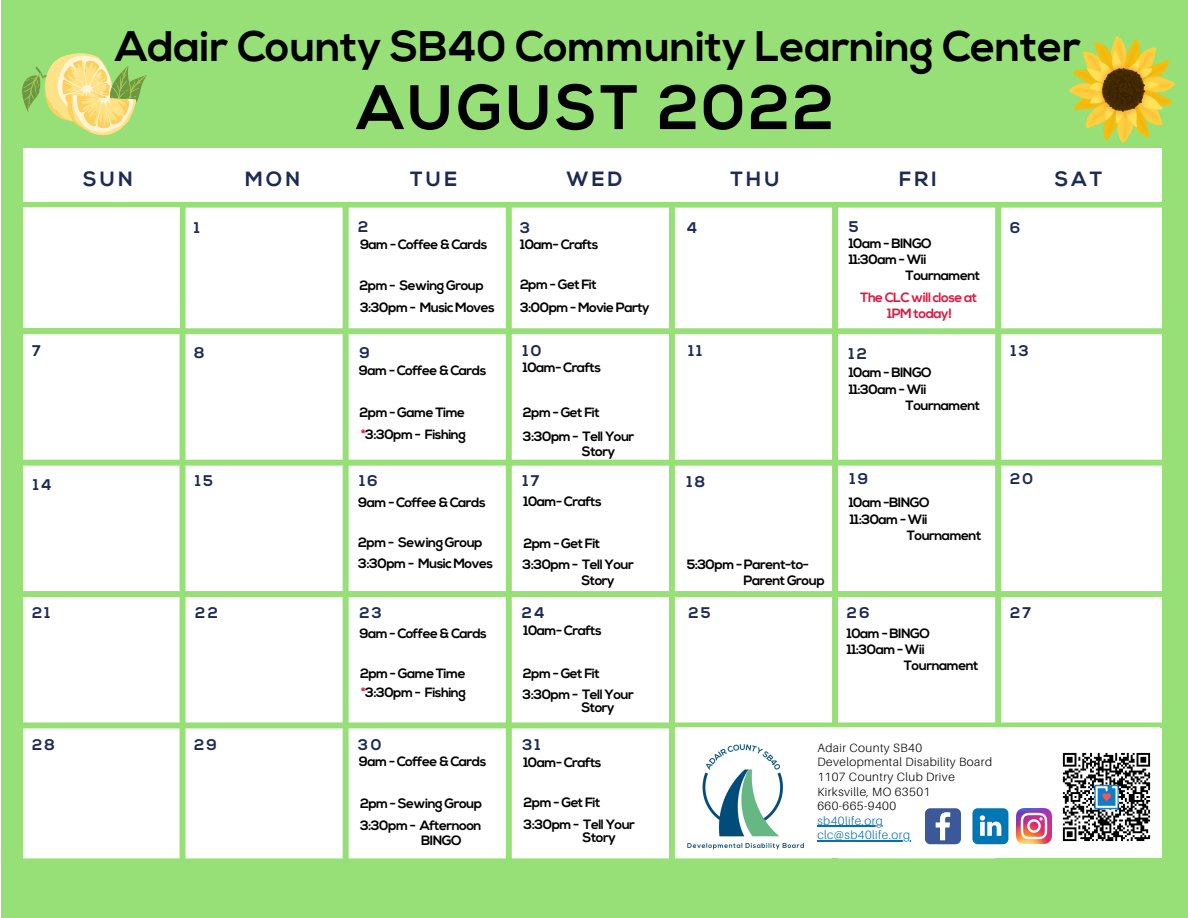
<style>
.page{position:relative;width:1188px;height:918px;background:#fff}
.page>*{position:absolute;margin:0;border:0;box-sizing:border-box;transform-origin:0 0}
.t1{font:700 62.7px "Nexa";letter-spacing:.05em;color:#000}
.t2{font:700 42.75px "Nexa";color:#000}
.t3{font:700 20.55px "Nexa";letter-spacing:.15em;color:#1c2b56}
.t4{font:700 15.45px "Nexa";letter-spacing:.15em;color:#1c2b56}
.t5{font:700 13.5px/15.8px "Nexa";letter-spacing:-.04em;color:#000}
.t6{font:700 13.5px/15.8px "Nexa";letter-spacing:-.04em;color:#e1183f;text-align:center}
.t7{font:300 12px/14.7px "Aileron";letter-spacing:.035em;color:#000}
.t8{font:300 12px/14.7px "Aileron";letter-spacing:.035em;color:#096eb2}
.s1{color:#e1183f}
</style>
<div class="page">
<div style="left:1px;top:0;width:1187px;height:918px;background:#97e078"></div>
<div style="left:24px;top:208px;width:156px;height:120px;background:#fff"></div>
<div style="left:24px;top:334px;width:156px;height:126px;background:#fff"></div>
<div style="left:24px;top:466px;width:156px;height:125px;background:#fff"></div>
<div style="left:24px;top:597px;width:156px;height:125px;background:#fff"></div>
<div style="left:24px;top:728px;width:156px;height:130px;background:#fff"></div>
<div style="left:186px;top:208px;width:157px;height:120px;background:#fff"></div>
<div style="left:186px;top:334px;width:157px;height:126px;background:#fff"></div>
<div style="left:186px;top:466px;width:157px;height:125px;background:#fff"></div>
<div style="left:186px;top:597px;width:157px;height:125px;background:#fff"></div>
<div style="left:186px;top:728px;width:157px;height:130px;background:#fff"></div>
<div style="left:349px;top:208px;width:157px;height:120px;background:#fff"></div>
<div style="left:349px;top:334px;width:157px;height:126px;background:#fff"></div>
<div style="left:349px;top:466px;width:157px;height:125px;background:#fff"></div>
<div style="left:349px;top:597px;width:157px;height:125px;background:#fff"></div>
<div style="left:349px;top:728px;width:157px;height:130px;background:#fff"></div>
<div style="left:512px;top:208px;width:157px;height:120px;background:#fff"></div>
<div style="left:512px;top:334px;width:157px;height:126px;background:#fff"></div>
<div style="left:512px;top:466px;width:157px;height:125px;background:#fff"></div>
<div style="left:512px;top:597px;width:157px;height:125px;background:#fff"></div>
<div style="left:512px;top:728px;width:157px;height:130px;background:#fff"></div>
<div style="left:675px;top:208px;width:157px;height:120px;background:#fff"></div>
<div style="left:675px;top:334px;width:157px;height:126px;background:#fff"></div>
<div style="left:675px;top:466px;width:157px;height:125px;background:#fff"></div>
<div style="left:675px;top:597px;width:157px;height:125px;background:#fff"></div>
<div style="left:838px;top:208px;width:157px;height:120px;background:#fff"></div>
<div style="left:838px;top:334px;width:157px;height:126px;background:#fff"></div>
<div style="left:838px;top:466px;width:157px;height:125px;background:#fff"></div>
<div style="left:838px;top:597px;width:157px;height:125px;background:#fff"></div>
<div style="left:1001px;top:208px;width:160px;height:120px;background:#fff"></div>
<div style="left:1001px;top:334px;width:160px;height:126px;background:#fff"></div>
<div style="left:1001px;top:466px;width:160px;height:125px;background:#fff"></div>
<div style="left:1001px;top:597px;width:160px;height:125px;background:#fff"></div>
<div style="left:24px;top:149px;width:1137px;height:53px;background:#fff"></div>
<div style="left:675px;top:728px;width:485px;height:130px;background:#fff"></div>
<img style="left:688px;top:744px;width:116px;height:106px">
<hr style="left:817px;top:826px;width:66px;height:1px;background:#096eb2">
<hr style="left:817px;top:841px;width:94px;height:1px;background:#096eb2">
<svg style="left:838px;top:808px;width:170px;height:37px"></svg>
<img style="left:1062px;top:752px;width:89px;height:90px">
<img style="left:1017px;top:808px;width:34px;height:35px">
<svg style="left:22px;top:53px;width:125px;height:82px"></svg>
<img style="left:1070px;top:36px;width:104px;height:106px">
<h2 class="t2" style="left:115px;top:29px;width:967px">Adair County SB40 Community Learning Center</h2>
<h1 class="t1" style="left:357px;top:82px;width:478px">AUGUST 2022</h1>
<h3 class="t3" style="left:83px;top:171px;width:51px">SUN</h3>
<h3 class="t3" style="left:245px;top:171px;width:56px">MON</h3>
<h3 class="t3" style="left:410px;top:171px;width:48px">TUE</h3>
<h3 class="t3" style="left:566px;top:171px;width:57px">WED</h3>
<h3 class="t3" style="left:730px;top:171px;width:51px">THU</h3>
<h3 class="t3" style="left:899px;top:171px;width:39px">FRI</h3>
<h3 class="t3" style="left:1055px;top:171px;width:49px">SAT</h3>
<p class="t4" style="left:1010px;top:221px;width:12px">6</p>
<p class="t4" style="left:194px;top:221px;width:7px">1</p>
<p class="t4" style="left:358px;top:220px;width:12px">2</p>
<p class="t4" style="left:520px;top:221px;width:12px">3</p>
<p class="t4" style="left:687px;top:221px;width:12px">4</p>
<p class="t5" style="left:360px;top:238px;width:129px">9am - Coffee &amp; Cards</p>
<p class="t4" style="left:849px;top:220px;width:11px">5</p>
<p class="t5" style="left:849px;top:237px;width:85px">10am - BINGO</p>
<p class="t5" style="left:520px;top:238px;width:80px">10am- Crafts</p>
<p class="t5" style="left:360px;top:279px;width:126px">2pm - Sewing Group</p>
<p class="t5" style="left:360px;top:301px;width:136px">3:30pm - Music Moves</p>
<p class="t5" style="left:520px;top:278px;width:78px">2pm - Get Fit</p>
<p class="t5" style="left:520px;top:300px;width:131px">3:00pm - Movie Party</p>
<p class="t5" style="left:906px;top:253px;width:76px;text-indent:-57px">11:30am - Wii<br>Tournament</p>
<p class="t6" style="left:860px;top:291px;width:118px">The CLC will close at<br>1PM today!</p>
<p class="t4" style="left:32px;top:344px;width:10px">7</p>
<p class="t4" style="left:194px;top:346px;width:12px">8</p>
<p class="t4" style="left:360px;top:346px;width:12px">9</p>
<p class="t4" style="left:523px;top:344px;width:20px">10</p>
<p class="t4" style="left:689px;top:344px;width:15px">11</p>
<p class="t4" style="left:849px;top:347px;width:20px">12</p>
<p class="t4" style="left:1011px;top:344px;width:20px">13</p>
<p class="t5" style="left:359px;top:364px;width:129px">9am - Coffee &amp; Cards</p>
<p class="t5" style="left:523px;top:361px;width:80px">10am- Crafts</p>
<p class="t5" style="left:849px;top:366px;width:85px">10am - BINGO</p>
<p class="t5" style="left:360px;top:406px;width:107px">2pm - Game Time</p>
<p class="t5" style="left:523px;top:406px;width:78px">2pm - Get Fit</p>
<p class="t5" style="left:906px;top:383px;width:76px;text-indent:-57px">11:30am - Wii<br>Tournament</p>
<p class="t5" style="left:361px;top:428px;width:106px"><span class="s1">*</span>3:30pm - Fishing</p>
<p class="t5" style="left:582px;top:429px;width:54px;text-indent:-59px">3:30pm - Tell Your<br>Story</p>
<p class="t4" style="left:33px;top:478px;width:20px">14</p>
<p class="t4" style="left:195px;top:475px;width:19px">15</p>
<p class="t4" style="left:523px;top:475px;width:18px">17</p>
<p class="t4" style="left:850px;top:473px;width:20px">19</p>
<p class="t4" style="left:1010px;top:473px;width:25px">20</p>
<p class="t4" style="left:360px;top:475px;width:20px">16</p>
<p class="t4" style="left:687px;top:476px;width:20px">18</p>
<p class="t5" style="left:358px;top:495px;width:129px">9am - Coffee &amp; Cards</p>
<p class="t5" style="left:524px;top:495px;width:80px">10am- Crafts</p>
<p class="t5" style="left:849px;top:495px;width:82px">10am -BINGO</p>
<p class="t5" style="left:358px;top:536px;width:126px">2pm - Sewing Group</p>
<p class="t5" style="left:523px;top:536px;width:78px">2pm - Get Fit</p>
<p class="t5" style="left:907px;top:513px;width:76px;text-indent:-57px">11:30am - Wii<br>Tournament</p>
<p class="t5" style="left:358px;top:557px;width:136px">3:30pm - Music Moves</p>
<p class="t5" style="left:581px;top:558px;width:54px;text-indent:-59px">3:30pm - Tell Your<br>Story</p>
<p class="t5" style="left:744px;top:558px;width:83px;text-indent:-57px">5:30pm - Parent-to-<br>Parent Group</p>
<p class="t4" style="left:32px;top:607px;width:20px">21</p>
<p class="t4" style="left:195px;top:606px;width:24px">22</p>
<p class="t4" style="left:360px;top:607px;width:24px">23</p>
<p class="t4" style="left:522px;top:607px;width:24px">24</p>
<p class="t4" style="left:689px;top:607px;width:24px">25</p>
<p class="t4" style="left:847px;top:606px;width:24px">26</p>
<p class="t4" style="left:1010px;top:606px;width:23px">27</p>
<p class="t5" style="left:360px;top:626px;width:129px">9am - Coffee &amp; Cards</p>
<p class="t5" style="left:524px;top:624px;width:80px">10am- Crafts</p>
<p class="t5" style="left:847px;top:626px;width:85px">10am - BINGO</p>
<p class="t5" style="left:360px;top:666px;width:107px">2pm - Game Time</p>
<p class="t5" style="left:523px;top:666px;width:78px">2pm - Get Fit</p>
<p class="t5" style="left:904px;top:643px;width:76px;text-indent:-57px">11:30am - Wii<br>Tournament</p>
<p class="t5" style="left:361px;top:686px;width:106px"><span class="s1">*</span>3:30pm - Fishing</p>
<p class="t5" style="left:581px;top:689px;width:54px;line-height:13.5px;text-indent:-59px">3:30pm - Tell Your<br>Story</p>
<p class="t4" style="left:32px;top:739px;width:24px">28</p>
<p class="t4" style="left:194px;top:739px;width:24px">29</p>
<p class="t4" style="left:358px;top:739px;width:25px">30</p>
<p class="t5" style="left:359px;top:755px;width:129px">9am - Coffee &amp; Cards</p>
<p class="t5" style="left:360px;top:797px;width:124px">2pm - Sewing Group</p>
<p class="t5" style="left:421px;top:818px;width:62px;text-indent:-61px">3:30pm - Afternoon<br>BINGO</p>
<p class="t4" style="left:522px;top:739px;width:20px">31</p>
<p class="t5" style="left:523px;top:756px;width:80px">10am- Crafts</p>
<p class="t5" style="left:524px;top:796px;width:78px">2pm - Get Fit</p>
<p class="t5" style="left:583px;top:819px;width:54px;line-height:13.5px;text-indent:-59px">3:30pm - Tell Your<br>Story</p>
<p class="t7" style="left:817px;top:740px;width:176px">Adair County SB40<br>Developmental Disability Board<br>1107 Country Club Drive<br>Kirksville, MO 63501<br>660-665-9400</p>
<p class="t8" style="left:817px;top:813px;width:94px">sb40life.org clc@sb40life.org</p>
</div>
